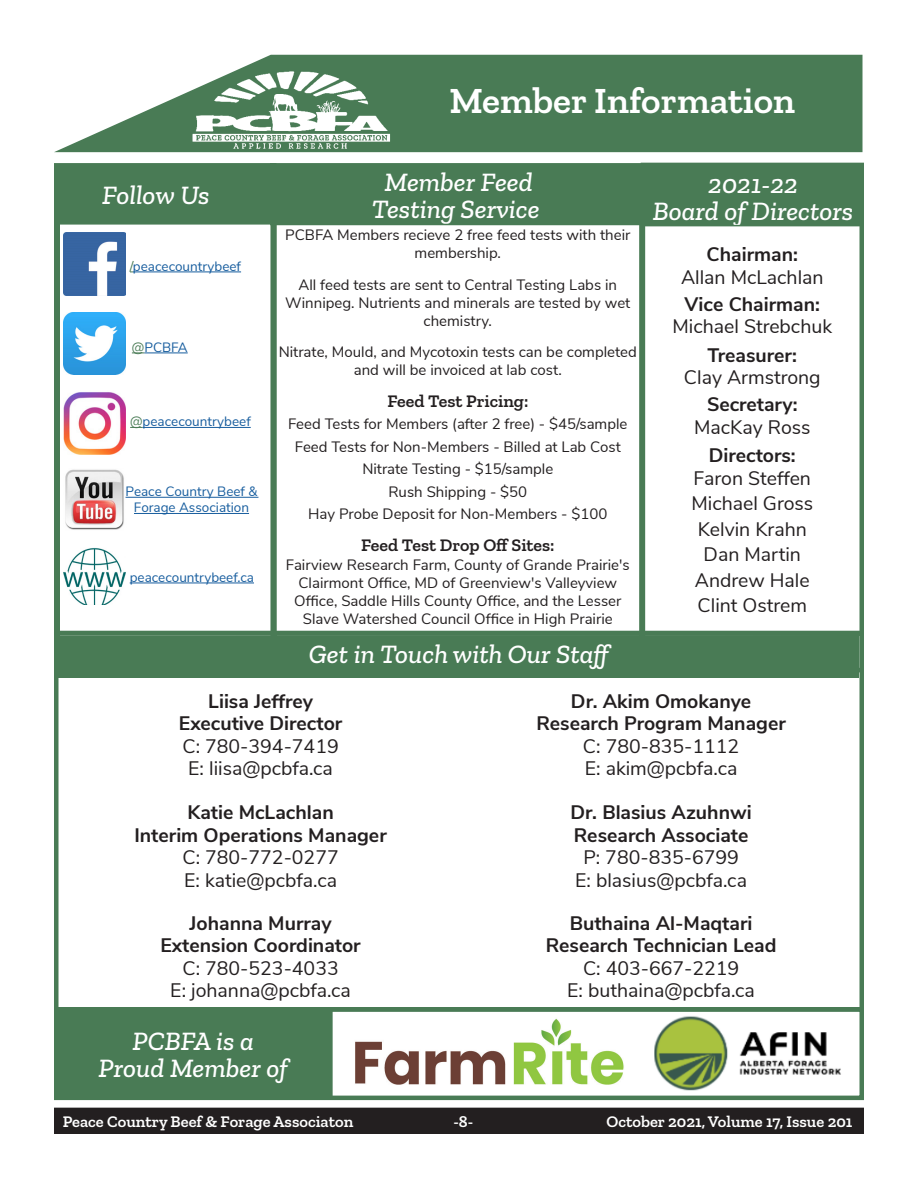
<style>
.page{position:relative;width:918px;height:1188px;background:#fff}
.page>*{position:absolute;margin:0;border:0;box-sizing:border-box;transform-origin:0 0}
.t1{font:600 37.5px "Zilla Slab";color:#fff}
.t2{font:italic 500 27px "Zilla Slab";color:#fff}
.t3{font:19.5px "Nunito Sans";color:#231f20}
.t4{font:700 19.5px "Nunito Sans";color:#231f20}
.t5{font:600 18px "Zilla Slab";color:#231f20}
.t6{font:600 16.5px "Zilla Slab";color:#fff}
.t7{font:15px/18px "Nunito Sans";color:#231f20;text-align:center}
.t8{font:13.5px/16.2px "Nunito Sans";color:#175d9e;text-align:center}
.s1{color:#497b55}
</style>
<div class="page">
<div style="left:55px;top:1108px;width:808px;height:25px;background:#231f20"></div>
<div style="left:54px;top:1108px;width:810px;height:26px;border:2px solid #231f20"></div>
<svg style="left:54px;top:55px;width:809px;height:97px;fill:#497b55"></svg>
<img style="left:184px;top:66px;width:216px;height:86px">
<div style="left:641px;top:163px;width:223px;height:509px;border:4px solid #497b55"></div>
<div style="left:643px;top:166px;width:220px;height:60px;background:#497b55"></div>
<div style="left:642px;top:165px;width:222px;height:61px;border:2px solid #497b55"></div>
<div style="left:54px;top:1007px;width:810px;height:93px;border:4px solid #497b55"></div>
<div style="left:55px;top:1010px;width:277px;height:87px;background:#497b55"></div>
<div style="left:54px;top:1009px;width:279px;height:89px;border:2px solid #497b55"></div>
<img style="left:355px;top:1018px;width:269px;height:67px">
<img style="left:655px;top:1016px;width:186px;height:74px">
<div style="left:58px;top:636px;width:802px;height:41px;background:#497b55"></div>
<div style="left:54px;top:631px;width:810px;height:381px;border:4px solid #497b55"></div>
<div style="left:54px;top:166px;width:222px;height:509px;border:6px solid #497b55"></div>
<img style="left:63px;top:232px;width:63px;height:63px">
<img style="left:63px;top:312px;width:63px;height:63px">
<img style="left:63px;top:392px;width:63px;height:62px">
<img style="left:65px;top:469px;width:61px;height:61px">
<img style="left:63px;top:548px;width:63px;height:57px">
<hr style="left:133px;top:272px;width:108px;height:1px;background:#175d9e">
<svg style="left:132px;top:353px;width:12px;height:1px"></svg>
<hr style="left:144px;top:353px;width:44px;height:1px;background:#175d9e">
<svg style="left:130px;top:427px;width:13px;height:1px"></svg>
<hr style="left:143px;top:427px;width:108px;height:1px;background:#175d9e">
<hr style="left:126px;top:497px;width:132px;height:1px;background:#175d9e">
<hr style="left:134px;top:513px;width:115px;height:1px;background:#175d9e">
<hr style="left:130px;top:583px;width:124px;height:1px;background:#175d9e">
<div style="left:55px;top:164px;width:221px;height:60px;background:#497b55"></div>
<div style="left:54px;top:163px;width:222px;height:62px;border:2px solid #497b55"></div>
<div style="left:54px;top:631px;width:810px;height:5px;background:#497b55"></div>
<div style="left:272px;top:165px;width:372px;height:475px;border:4px solid #497b55"></div>
<div style="left:271px;top:164px;width:370px;height:60px;background:#497b55"></div>
<div style="left:270px;top:163px;width:372px;height:62px;border:2px solid #497b55"></div>
<p class="t1" style="left:449px;top:80px;width:347px">Member Information</p>
<p class="t2" style="left:102px;top:180px;width:109px">Follow Us</p>
<p class="t8" style="left:130px;top:257px;width:113px"><span class="s1">/</span>peacecountrybeef</p>
<p class="t8" style="left:132px;top:338px;width:57px"><span class="s1">@</span>PCBFA</p>
<p class="t8" style="left:130px;top:413px;width:122px"><span class="s1">@</span>peacecountrybeef</p>
<p class="t8" style="left:126px;top:483px;width:133px">Peace Country Beef &amp;<br>Forage Association</p>
<p class="t8" style="left:130px;top:568px;width:126px">peacecountrybeef.ca</p>
<p class="t2" style="left:384px;top:167px;width:150px">Member Feed</p>
<p class="t2" style="left:372px;top:194px;width:169px">Testing Service</p>
<p class="t7" style="left:285px;top:225px;width:347px">PCBFA Members recieve 2 free feed tests with their membership.</p>
<p class="t7" style="left:285px;top:275px;width:347px">All feed tests are sent to Central Testing Labs in<br>Winnipeg. Nutrients and minerals are tested by wet chemistry.</p>
<p class="t7" style="left:279px;top:342px;width:360px">Nitrate, Mould, and Mycotoxin tests can be completed and will be invoiced at lab cost.</p>
<p class="t5" style="left:387px;top:391px;width:142px">Feed Test Pricing:</p>
<p class="t7" style="left:288px;top:414px;width:341px">Feed Tests for Members (after 2 free) - $45/sample</p>
<p class="t7" style="left:295px;top:437px;width:327px">Feed Tests for Non-Members - Billed at Lab Cost</p>
<p class="t7" style="left:362px;top:459px;width:192px">Nitrate Testing - $15/sample</p>
<p class="t7" style="left:388px;top:482px;width:140px">Rush Shipping - $50</p>
<p class="t7" style="left:308px;top:504px;width:301px">Hay Probe Deposit for Non-Members - $100</p>
<p class="t5" style="left:361px;top:535px;width:195px">Feed Test Drop Off Sites:</p>
<p class="t7" style="left:286px;top:555px;width:345px">Fairview Research Farm, County of Grande Prairie's Clairmont Office, MD of Greenview's Valleyview Office, Saddle Hills County Office, and the Lesser Slave Watershed Council Office in High Prairie</p>
<p class="t2" style="left:708px;top:169px;width:91px">2021-22</p>
<p class="t2" style="left:653px;top:196px;width:202px">Board of Directors</p>
<p class="t4" style="left:707px;top:240px;width:93px">Chairman:</p>
<p class="t3" style="left:681px;top:263px;width:144px">Allan McLachlan</p>
<p class="t4" style="left:685px;top:289px;width:137px">Vice Chairman:</p>
<p class="t3" style="left:673px;top:312px;width:161px">Michael Strebchuk</p>
<p class="t4" style="left:708px;top:340px;width:91px">Treasurer:</p>
<p class="t3" style="left:684px;top:363px;width:138px">Clay Armstrong</p>
<p class="t4" style="left:707px;top:390px;width:92px">Secretary:</p>
<p class="t3" style="left:694px;top:413px;width:118px">MacKay Ross</p>
<p class="t4" style="left:709px;top:441px;width:88px">Directors:</p>
<p class="t3" style="left:694px;top:464px;width:119px">Faron Steffen</p>
<p class="t3" style="left:691px;top:489px;width:123px">Michael Gross</p>
<p class="t3" style="left:698px;top:515px;width:111px">Kelvin Krahn</p>
<p class="t3" style="left:704px;top:540px;width:99px">Dan Martin</p>
<p class="t3" style="left:695px;top:566px;width:116px">Andrew Hale</p>
<p class="t3" style="left:698px;top:591px;width:111px">Clint Ostrem</p>
<p class="t2" style="left:309px;top:639px;width:308px">Get in Touch with Our Staff</p>
<p class="t4" style="left:208px;top:687px;width:106px">Liisa Jeffrey</p>
<p class="t4" style="left:179px;top:709px;width:165px">Executive Director</p>
<p class="t3" style="left:182px;top:732px;width:158px">C: 780-394-7419</p>
<p class="t3" style="left:188px;top:754px;width:146px">E: liisa@pcbfa.ca</p>
<p class="t4" style="left:571px;top:687px;width:182px">Dr. Akim Omokanye</p>
<p class="t4" style="left:536px;top:709px;width:251px">Research Program Manager</p>
<p class="t3" style="left:583px;top:732px;width:158px">C: 780-835-1112</p>
<p class="t3" style="left:585px;top:754px;width:154px">E: akim@pcbfa.ca</p>
<p class="t4" style="left:187px;top:798px;width:148px">Katie McLachlan</p>
<p class="t4" style="left:134px;top:821px;width:254px">Interim Operations Manager</p>
<p class="t3" style="left:182px;top:843px;width:158px">C: 780-772-0277</p>
<p class="t3" style="left:184px;top:866px;width:154px">E: katie@pcbfa.ca</p>
<p class="t4" style="left:190px;top:909px;width:144px">Johanna Murray</p>
<p class="t4" style="left:160px;top:931px;width:202px">Extension Coordinator</p>
<p class="t3" style="left:182px;top:954px;width:158px">C: 780-523-4033</p>
<p class="t3" style="left:170px;top:976px;width:182px">E: johanna@pcbfa.ca</p>
<p class="t2" style="left:133px;top:1026px;width:123px">PCBFA is a</p>
<p class="t2" style="left:99px;top:1053px;width:191px">Proud Member of</p>
<p class="t4" style="left:571px;top:798px;width:183px">Dr. Blasius Azuhnwi</p>
<p class="t4" style="left:574px;top:821px;width:176px">Research Associate</p>
<p class="t3" style="left:583px;top:843px;width:157px">P: 780-835-6799</p>
<p class="t3" style="left:575px;top:866px;width:173px">E: blasius@pcbfa.ca</p>
<p class="t4" style="left:570px;top:909px;width:184px">Buthaina Al-Maqtari</p>
<p class="t4" style="left:546px;top:931px;width:232px">Research Technician Lead</p>
<p class="t3" style="left:583px;top:954px;width:158px">C: 403-667-2219</p>
<p class="t3" style="left:567px;top:976px;width:189px">E: buthaina@pcbfa.ca</p>
<p class="t6" style="left:63px;top:1112px;width:292px">Peace Country Beef &amp; Forage Associaton</p>
<p class="t6" style="left:453px;top:1112px;width:21px">-8-</p>
<p class="t6" style="left:607px;top:1112px;width:247px">October 2021, Volume 17, Issue 201</p>
</div>
